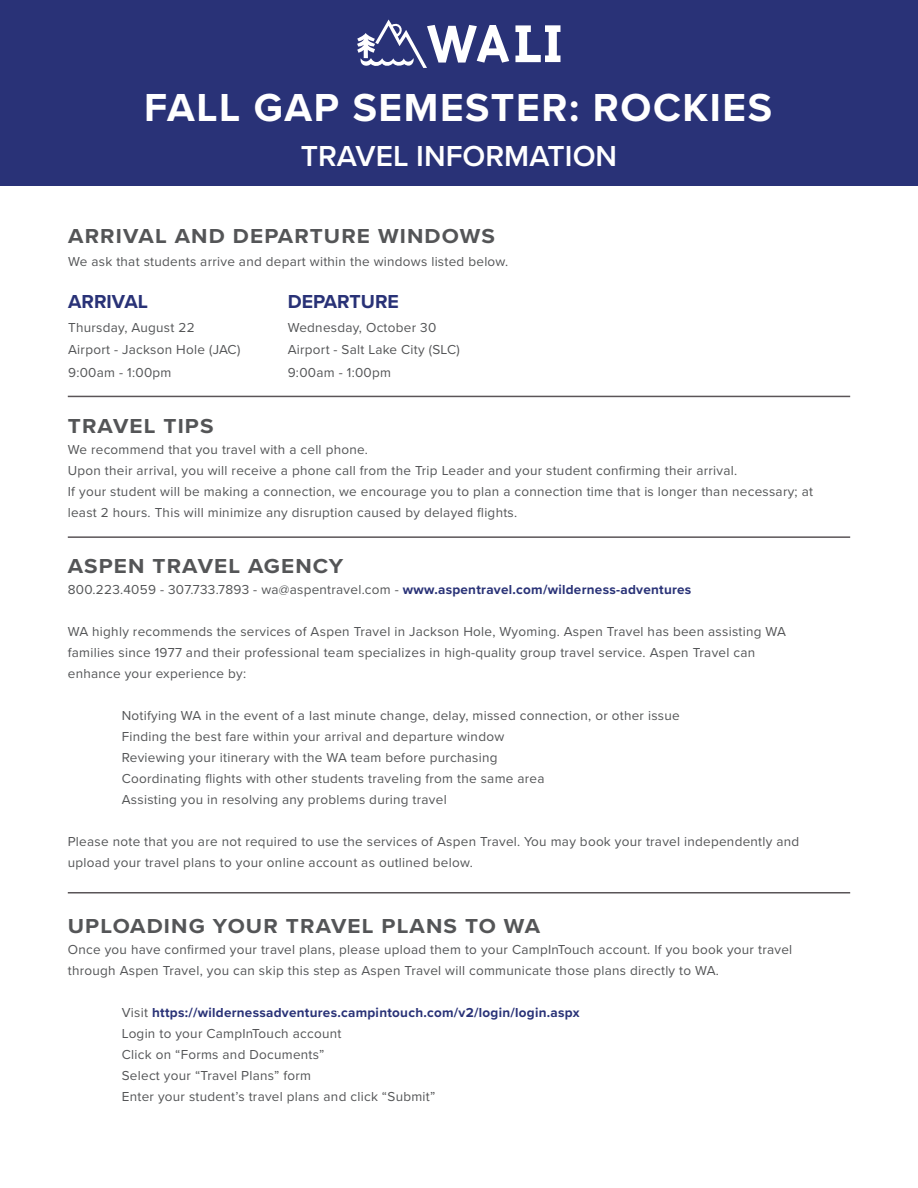
<style>
.page{position:relative;width:918px;height:1188px;background:#fff}
.page>*{position:absolute;margin:0;border:0;box-sizing:border-box;transform-origin:0 0}
.t1{font:700 40.5px "Proxima Nova";letter-spacing:.04em;color:#fff}
.t2{font:600 30px "Proxima Nova";color:#fff}
.t3{font:700 21px "Proxima Nova";letter-spacing:.05em;color:#545557;scale:1.07 1}
.t4{font:700 19.5px "Proxima Nova";color:#293277}
.t5{font:13.5px/21px "Proxima Nova";letter-spacing:.02em;color:#545557}
.t6{font:700 13.5px "Proxima Nova";letter-spacing:.02em;color:#293277}
.s1{font-weight:700;color:#293277}
.s2{font-weight:400;color:#545557}
</style>
<div class="page">
<hr style="left:68px;top:396px;width:782px;height:1px;background:#5a5558">
<hr style="left:68px;top:536px;width:782px;height:2px;background:#5a5558">
<hr style="left:68px;top:892px;width:782px;height:2px;background:#5a5558">
<div style="left:0;top:0;width:918px;height:186px;background:#293277"></div>
<svg style="left:515px;top:25px;width:46px;height:37px"></svg>
<svg style="left:357px;top:20px;width:152px;height:48px"></svg>
<p class="t1" style="left:144px;top:78px;width:630px">FALL GAP SEMESTER: ROCKIES</p>
<p class="t2" style="left:301px;top:134px;width:318px">TRAVEL INFORMATION</p>
<p class="t3" style="left:68px;top:221px;width:400px">ARRIVAL AND DEPARTURE WINDOWS</p>
<p class="t5" style="left:68px;top:250px;width:442px">We ask that students arrive and depart within the windows listed below.</p>
<p class="t4" style="left:68px;top:286px;width:81px">ARRIVAL</p>
<p class="t5" style="left:68px;top:316px;width:128px">Thursday, August 22</p>
<p class="t5" style="left:68px;top:338px;width:174px">Airport - Jackson Hole (JAC)</p>
<p class="t5" style="left:68px;top:361px;width:105px">9:00am - 1:00pm</p>
<p class="t4" style="left:288px;top:286px;width:113px">DEPARTURE</p>
<p class="t5" style="left:288px;top:316px;width:150px">Wednesday, October 30</p>
<p class="t5" style="left:288px;top:338px;width:174px;line-height:22.5px">Airport - Salt Lake City (SLC)<br>9:00am - 1:00pm</p>
<p class="t3" style="left:68px;top:410px;width:138px">TRAVEL TIPS</p>
<p class="t5" style="left:68px;top:438px;width:302px">We recommend that you travel with a cell phone.</p>
<p class="t5" style="left:68px;top:459px;width:671px">Upon their arrival, you will receive a phone call from the Trip Leader and your student confirming their arrival.</p>
<p class="t5" style="left:68px;top:480px;width:747px">If your student will be making a connection, we encourage you to plan a connection time that is longer than necessary; at least 2 hours. This will minimize any disruption caused by delayed flights.</p>
<p class="t3" style="left:68px;top:550px;width:259px">ASPEN TRAVEL AGENCY</p>
<p class="t5" style="left:68px;top:578px;width:625px">800.223.4059 - 307.733.7893 - wa@aspentravel.com - <span class="s1">www.aspentravel.com/wilderness-adventures</span></p>
<p class="t5" style="left:68px;top:620px;width:720px">WA highly recommends the services of Aspen Travel in Jackson Hole, Wyoming. Aspen Travel has been assisting WA families since 1977 and their professional team specializes in high-quality group travel service. Aspen Travel can</p>
<p class="t5" style="left:68px;top:662px;width:180px">enhance your experience by:</p>
<p class="t5" style="left:122px;top:704px;width:560px">Notifying WA in the event of a last minute change, delay, missed connection, or other issue</p>
<p class="t5" style="left:122px;top:725px;width:384px">Finding the best fare within your arrival and departure window</p>
<p class="t5" style="left:122px;top:746px;width:377px">Reviewing your itinerary with the WA team before purchasing</p>
<p class="t5" style="left:122px;top:767px;width:424px">Coordinating flights with other students traveling from the same area</p>
<p class="t5" style="left:122px;top:788px;width:326px">Assisting you in resolving any problems during travel</p>
<p class="t5" style="left:68px;top:830px;width:733px">Please note that you are not required to use the services of Aspen Travel. You may book your travel independently and upload your travel plans to your online account as outlined below.</p>
<p class="t3" style="left:68px;top:910px;width:443px">UPLOADING YOUR TRAVEL PLANS TO WA</p>
<p class="t5" style="left:68px;top:939px;width:726px">Once you have confirmed your travel plans, please upload them to your CampInTouch account. If you book your travel through Aspen Travel, you can skip this step as Aspen Travel will communicate those plans directly to WA.</p>
<p class="t6" style="left:122px;top:1003px;width:459px"><span class="s2">Visit</span> https://wildernessadventures.campintouch.com/v2/login/login.aspx</p>
<p class="t5" style="left:122px;top:1023px;width:221px">Login to your CampInTouch account</p>
<p class="t5" style="left:122px;top:1044px;width:204px">Click on “Forms and Documents”</p>
<p class="t5" style="left:122px;top:1065px;width:191px">Select your “Travel Plans” form</p>
<p class="t5" style="left:122px;top:1086px;width:315px">Enter your student’s travel plans and click “Submit”</p>
</div>
